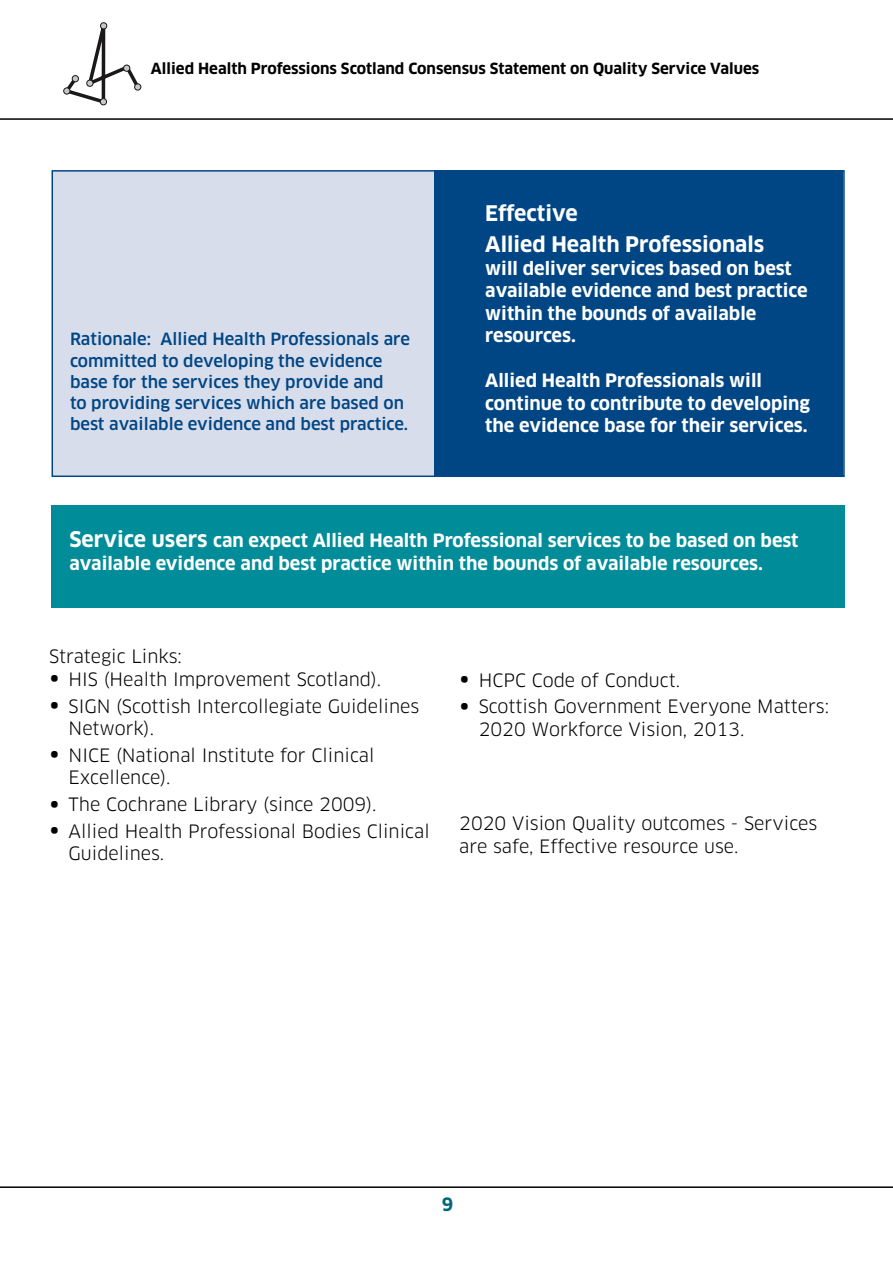
<style>
.page{position:relative;width:893px;height:1263px;background:#fff}
.page>*{position:absolute;margin:0;border:0;box-sizing:border-box;transform-origin:0 0}
.t1{font:700 21px/31px "Clan";color:#fff}
.t2{font:18px/22.5px "Clan";color:#000}
.t3{font:700 18px/22.5px "Clan";color:#fff}
.t4{font:700 18px "Clan";color:#00677a}
.t5{font:500 16.5px/21px "Clan";color:#004684}
.t6{font:700 15px "Clan";color:#000}
.s1{font-size:21px}
.s2{font-size:27px}
</style>
<div class="page">
<svg style="left:63px;top:22px;width:78px;height:83px"></svg>
<div style="left:72px;top:75px;width:7px;height:7px;border:1px solid #1a1818;border-radius:50%"></div>
<hr style="left:0;top:118px;width:893px;height:2px;background:#000">
<hr style="left:0;top:1186px;width:893px;height:2px;background:#000">
<div style="left:52px;top:170px;width:793px;height:307px;background:#d8ddeb;border:2px solid #004684"></div>
<div style="left:51px;top:505px;width:793px;height:103px;background:#008c99"></div>
<div style="left:434px;top:171px;width:408px;height:306px;background:#004684"></div>
<p class="t6" style="left:151px;top:60px;width:610px">Allied Health Professions Scotland Consensus Statement on Quality Service Values</p>
<p class="t5" style="left:70px;top:329px;width:341px">Rationale: Allied Health Professionals are committed to developing the evidence base for the services they provide and<br>to providing services which are based on best available evidence and best practice.</p>
<p class="t1" style="left:485px;top:198px;width:281px">Effective<br>Allied Health Professionals</p>
<p class="t3" style="left:485px;top:257px;width:324px">will deliver services based on best available evidence and best practice within the bounds of available resources.</p>
<p class="t3" style="left:485px;top:370px;width:326px">Allied Health Professionals will continue to contribute to developing the evidence base for their services.</p>
<p class="t3" style="left:69px;top:530px;width:730px"><span class="s1">Service users</span> can expect Allied Health Professional services to be based on best available evidence and best practice within the bounds of available resources.</p>
<p class="t2" style="left:49px;top:646px;width:134px">Strategic Links:</p>
<p class="t2" style="left:49px;top:668px;width:334px"><span class="s2">•</span> HIS (Health Improvement Scotland).</p>
<p class="t2" style="left:69px;top:695px;width:352px;text-indent:-19px"><span class="s2">•</span> SIGN (Scottish Intercollegiate Guidelines<br>Network).</p>
<p class="t2" style="left:69px;top:744px;width:307px;text-indent:-19px"><span class="s2">•</span> NICE (National Institute for Clinical<br>Excellence).</p>
<p class="t2" style="left:49px;top:793px;width:329px"><span class="s2">•</span> The Cochrane Library (since 2009).</p>
<p class="t2" style="left:69px;top:820px;width:363px;text-indent:-19px"><span class="s2">•</span> Allied Health Professional Bodies Clinical<br>Guidelines.</p>
<p class="t2" style="left:459px;top:669px;width:222px"><span class="s2">•</span> HCPC Code of Conduct.</p>
<p class="t2" style="left:479px;top:696px;width:352px;text-indent:-19px"><span class="s2">•</span> Scottish Government Everyone Matters:<br>2020 Workforce Vision, 2013.</p>
<p class="t2" style="left:459px;top:812px;width:359px">2020 Vision Quality outcomes - Services are safe, Effective resource use.</p>
<p class="t4" style="left:442px;top:1194px;width:13px">9</p>
</div>
